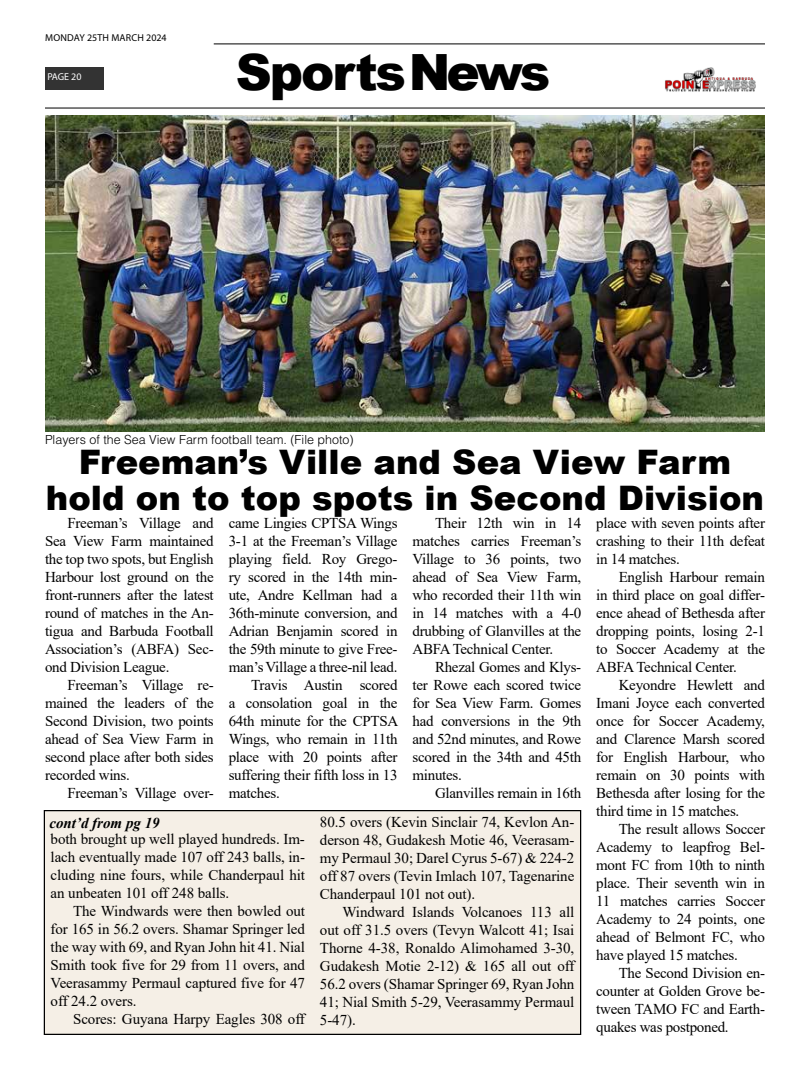
<style>
.page{position:relative;width:810px;height:1080px;background:#fff}
.page>*{position:absolute;margin:0;border:0;box-sizing:border-box;transform-origin:0 0}
.t1{font:900 50px "Arial";letter-spacing:-.04em;color:#000}
.t2{font:900 33.75px/36.2px "Arial";color:#000;text-align:center}
.t3{font:15px/18px "Times New Roman";letter-spacing:-.02em;color:#000;text-align:justify}
.t4{font:italic 700 15px "Times New Roman";color:#000}
.t5{font:300 12.5px "Helvetica LT Std";color:#000}
.t6{font:10px "Myriad Pro";letter-spacing:.01em;color:#000}
.t7{font:10px "Myriad Pro";letter-spacing:-.005em;color:#fff}
</style>
<div class="page">
<hr style="left:214px;top:43px;width:551px;height:2px;background:#333">
<div style="left:45px;top:67px;width:58px;height:22px;background:#333"></div>
<img style="left:665px;top:67px;width:91px;height:25px">
<hr style="left:45px;top:107px;width:720px;height:2px;background:#333">
<div style="left:44px;top:811px;width:537px;height:223px;background:#f5efe6"></div>
<div style="left:44px;top:810px;width:537px;height:225px;border:1px solid #000"></div>
<img style="left:45px;top:115px;width:720px;height:316px">
<p class="t6" style="left:45px;top:31px;width:123px">MONDAY 25TH MARCH 2024</p>
<p class="t7" style="left:47px;top:71px;width:36px">PAGE 20</p>
<h1 class="t1" style="left:236px;top:35px;width:316px">SportsNews</h1>
<p class="t5" style="left:45px;top:432px;width:310px">Players of the Sea View Farm football team. (File photo)</p>
<h2 class="t2" style="left:46px;top:443px;width:720px">Freeman’s Ville and Sea View Farm hold on to top spots in Second Division</h2>
<p class="t3" style="left:45px;top:513px;width:170px;text-indent:22px">Freeman’s Village and Sea View Farm maintained the top two spots, but English Harbour lost ground on the front-runners after the latest round of matches in the An&shy;tigua and Barbuda Football Association’s (ABFA) Sec&shy;ond Division League.</p>
<p class="t3" style="left:45px;top:675px;width:170px;text-indent:22px">Freeman’s Village re&shy;mained the leaders of the Second Division, two points ahead of Sea View Farm in second place after both sides recorded wins.</p>
<p class="t3" style="left:68px;top:783px;width:148px">Freeman’s Village over-</p>
<p class="t3" style="left:229px;top:513px;width:170px">came Lingies CPTSA Wings</p>
<p class="t3" style="left:229px;top:531px;width:170px">3-1 at the Freeman’s Village</p>
<p class="t3" style="left:229px;top:549px;width:170px">playing field. Roy Grego-</p>
<p class="t3" style="left:229px;top:567px;width:170px">ry scored in the 14th min-</p>
<p class="t3" style="left:229px;top:585px;width:170px">ute, Andre Kellman had a</p>
<p class="t3" style="left:229px;top:603px;width:170px">36th-minute conversion, and</p>
<p class="t3" style="left:229px;top:621px;width:170px">Adrian Benjamin scored in</p>
<p class="t3" style="left:229px;top:639px;width:170px">the 59th minute to give Free-</p>
<p class="t3" style="left:229px;top:657px;width:170px">man’s Village a three-nil lead.</p>
<p class="t3" style="left:251px;top:675px;width:148px">Travis Austin scored</p>
<p class="t3" style="left:229px;top:693px;width:170px">a consolation goal in the</p>
<p class="t3" style="left:229px;top:711px;width:171px">64th minute for the CPTSA</p>
<p class="t3" style="left:229px;top:729px;width:170px">Wings, who remain in 11th</p>
<p class="t3" style="left:229px;top:747px;width:170px">place with 20 points after</p>
<p class="t3" style="left:229px;top:765px;width:170px">suffering their fifth loss in 13</p>
<p class="t3" style="left:229px;top:783px;width:53px">matches.</p>
<p class="t3" style="left:412px;top:513px;width:170px;text-indent:22px">Their 12th win in 14 matches carries Freeman’s Village to 36 points, two ahead of Sea View Farm, who recorded their 11th win in 14 matches with a 4-0 drubbing of Glanvilles at the ABFA Technical Center.</p>
<p class="t3" style="left:412px;top:657px;width:170px;text-indent:22px">Rhezal Gomes and Klys&shy;ter Rowe each scored twice for Sea View Farm. Gomes had conversions in the 9th and 52nd minutes, and Rowe scored in the 34th and 45th minutes.</p>
<p class="t3" style="left:435px;top:783px;width:148px">Glanvilles remain in 16th</p>
<p class="t3" style="left:596px;top:513px;width:170px">place with seven points after crashing to their 11th defeat in 14 matches.</p>
<p class="t3" style="left:596px;top:567px;width:170px;text-indent:22px">English Harbour remain in third place on goal differ&shy;ence ahead of Bethesda after dropping points, losing 2-1 to Soccer Academy at the ABFA Technical Center.</p>
<p class="t3" style="left:596px;top:675px;width:170px;text-indent:22px">Keyondre Hewlett and Imani Joyce each converted once for Soccer Academy, and Clarence Marsh scored for English Harbour, who remain on 30 points with Bethesda after losing for the third time in 15 matches.</p>
<p class="t3" style="left:596px;top:819px;width:170px;text-indent:22px">The result allows Soccer Academy to leapfrog Bel&shy;mont FC from 10th to ninth place. Their seventh win in 11 matches carries Soccer Academy to 24 points, one ahead of Belmont FC, who have played 15 matches.</p>
<p class="t3" style="left:596px;top:963px;width:170px;text-indent:22px">The Second Division en&shy;counter at Golden Grove be&shy;tween TAMO FC and Earth&shy;quakes was postponed.</p>
<p class="t3" style="left:320px;top:813px;width:256px">80.5 overs (Kevin Sinclair 74, Kevlon An&shy;derson 48, Gudakesh Motie 46, Veerasam&shy;my Permaul 30; Darel Cyrus 5-67) &amp; 224-2 off 87 overs (Tevin Imlach 107, Tagenarine Chanderpaul 101 not out).</p>
<p class="t3" style="left:320px;top:903px;width:256px;text-indent:22px">Windward Islands Volcanoes 113 all out off 31.5 overs (Tevyn Walcott 41; Isai Thorne 4-38, Ronaldo Alimohamed 3-30, Gudakesh Motie 2-12) &amp; 165 all out off 56.2 overs (Shamar Springer 69, Ryan John 41; Nial Smith 5-29, Veerasammy Permaul 5-47).</p>
<p class="t4" style="left:49px;top:812px;width:112px">cont’d from pg 19</p>
<p class="t3" style="left:51px;top:830px;width:256px">both brought up well played hundreds. Im&shy;lach eventually made 107 off 243 balls, in&shy;cluding nine fours, while Chanderpaul hit an unbeaten 101 off 248 balls.</p>
<p class="t3" style="left:51px;top:902px;width:256px;text-indent:22px">The Windwards were then bowled out for 165 in 56.2 overs. Shamar Springer led the way with 69, and Ryan John hit 41. Nial Smith took five for 29 from 11 overs, and Veerasammy Permaul captured five for 47 off 24.2 overs.</p>
<p class="t3" style="left:73px;top:1010px;width:233px">Scores: Guyana Harpy Eagles 308 off</p>
</div>
